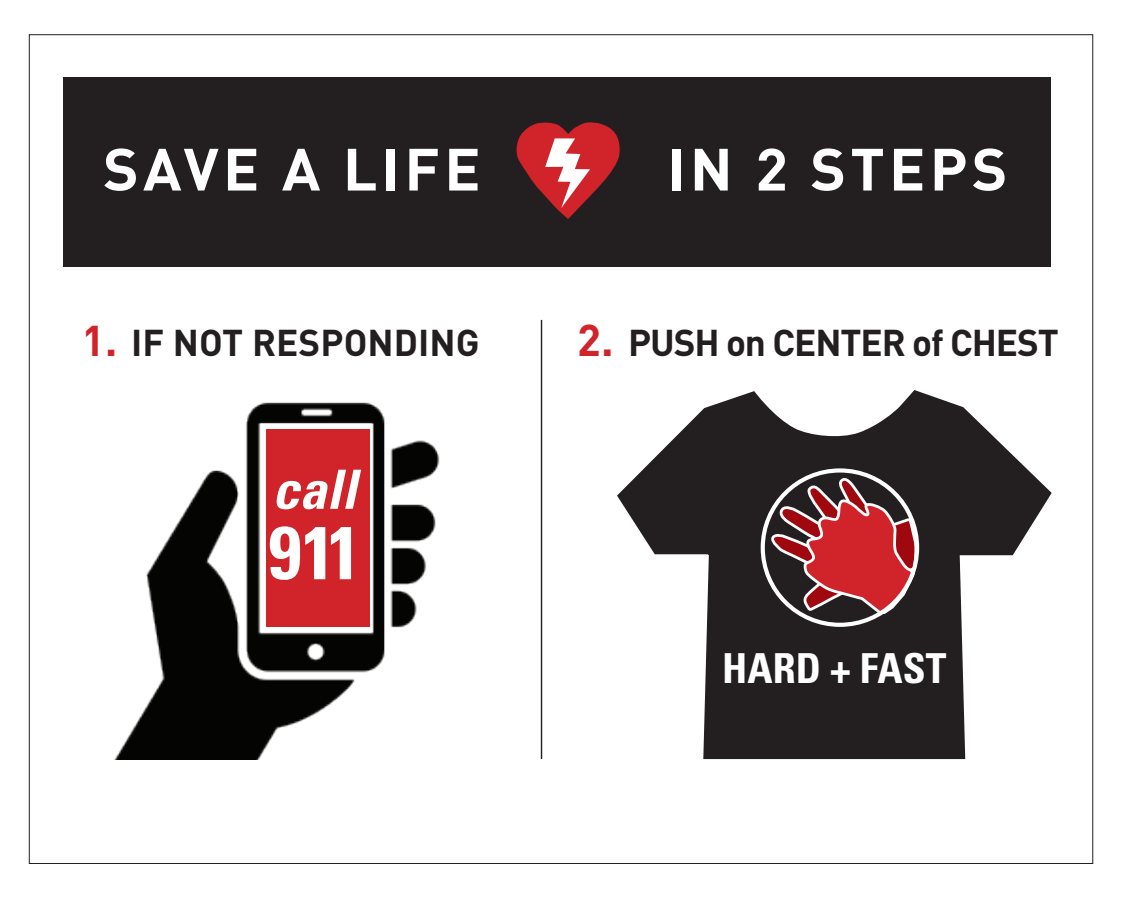
<style>
.page{position:relative;width:1125px;height:900px;background:#fff}
.page>*{position:absolute;margin:0;border:0;box-sizing:border-box;transform-origin:0 0}
.t1{font:700 condensed 74.75px "Univers";color:#fff}
.t2{font:700 58.62px "DIN";letter-spacing:.07em;color:#fff}
.t3{font:italic 700 condensed 54.25px "Univers";color:#fff}
.t4{font:700 condensed 41.25px "Univers";color:#fff}
.t5{font:700 36.88px "DIN";letter-spacing:-.03em;color:#231f20}
.t6{font:700 36.88px "DIN";color:#231f20}
.s1{font-size:42.5px;color:#d1232a}
.s2{font-size:43.88px;color:#d1232a}
</style>
<div class="page">
<div style="left:63px;top:77px;width:988px;height:189px;background:#231f20"></div>
<hr style="left:541px;top:320px;width:1px;height:439px;background:#231f20">
<svg style="left:617px;top:390px;width:435px;height:369px;fill:#231f20"></svg>
<svg style="left:767px;top:478px;width:150px;height:139px;background:#8c3e41"></svg>
<div style="left:761px;top:468px;width:158px;height:159px;border:4px solid #fff;border-radius:50%"></div>
<img style="left:115px;top:402px;width:325px;height:357px">
<div style="left:267px;top:430px;width:103px;height:197px;background:#d1232a"></div>
<svg style="left:516px;top:122px;width:104px;height:97px"></svg>
<h2 class="t2" style="left:103px;top:131px;width:379px">SAVE A LIFE</h2>
<h2 class="t2" style="left:667px;top:131px;width:342px">IN 2 STEPS</h2>
<p class="t6" style="left:82px;top:319px;width:399px"><span class="s1">1.</span> IF NOT RESPONDING</p>
<p class="t5" style="left:577px;top:319px;width:483px"><span class="s2">2.</span> PUSH on CENTER of CHEST</p>
<h3 class="t3" style="left:272px;top:456px;width:86px">call</h3>
<h1 class="t1" style="left:268px;top:507px;width:94px">911</h1>
<p class="t4" style="left:722px;top:643px;width:226px">HARD + FAST</p>
</div>
